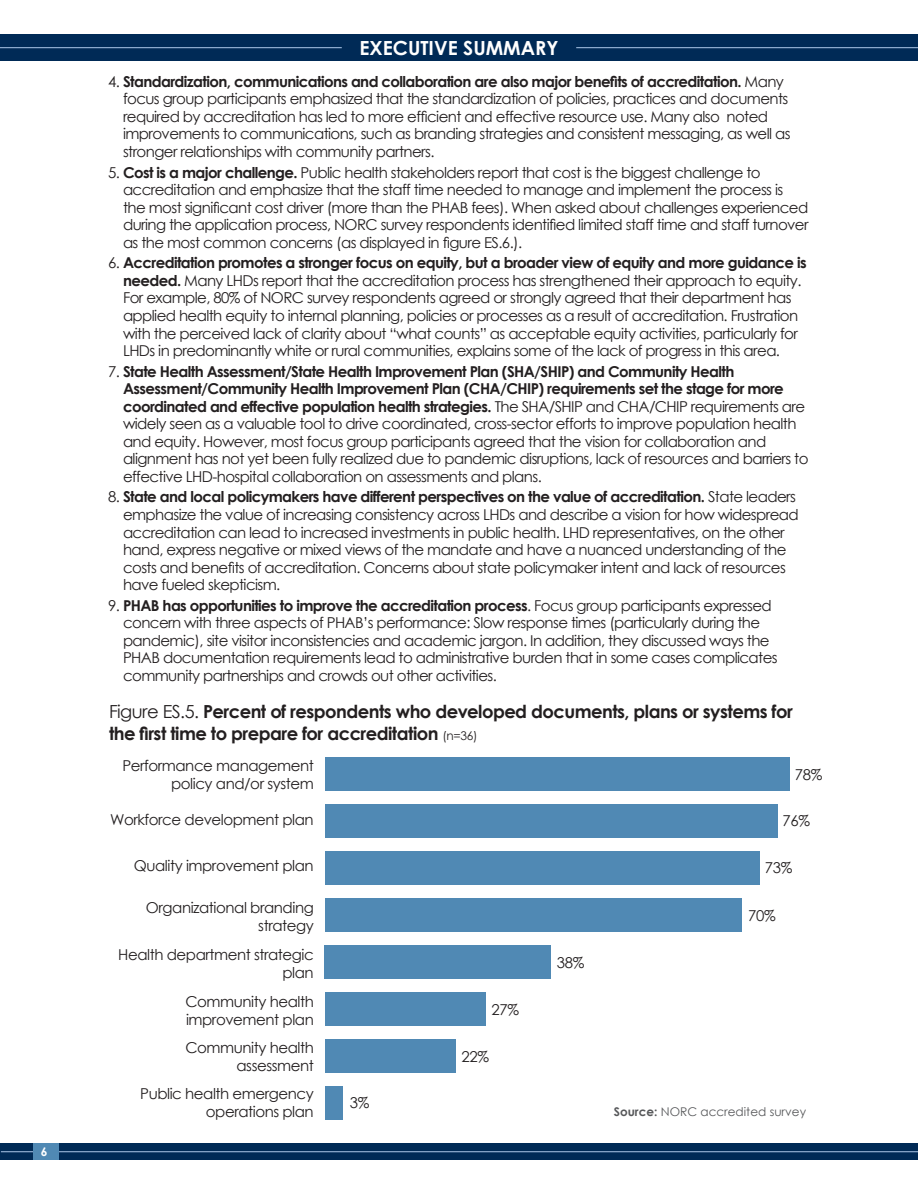
<style>
.page{position:relative;width:918px;height:1188px;background:#fff}
.page>*{position:absolute;margin:0;border:0;box-sizing:border-box;transform-origin:0 0}
.t1{font:700 19.5px "Century Gothic";color:#fff}
.t2{font:700 18px/21.6px "Century Gothic";letter-spacing:-.03em;color:#231f20}
.t3{font:15px/17.5px "Century Gothic";letter-spacing:-.04em;color:#231f20}
.t4{font:12px "Century Gothic";color:#57585a}
.t5{font:700 12px "Century Gothic";color:#fff}
.s1{font-weight:700}
.s2{font-weight:400}
.s3{font-weight:400;font-size:12px}
</style>
<div class="page">
<div style="left:0;top:1144px;width:918px;height:16px;background:#002a56"></div>
<hr style="left:1px;top:1151px;width:917px;height:1px;background:#aec9ea">
<div style="left:33px;top:1144px;width:25px;height:16px;background:#5089b4"></div>
<div style="left:325px;top:757px;width:464px;height:34px;background:#5089b4"></div>
<div style="left:325px;top:804px;width:452px;height:34px;background:#5089b4"></div>
<div style="left:325px;top:851px;width:434px;height:34px;background:#5089b4"></div>
<div style="left:325px;top:898px;width:416px;height:34px;background:#5089b4"></div>
<div style="left:325px;top:945px;width:226px;height:34px;background:#5089b4"></div>
<div style="left:325px;top:992px;width:161px;height:34px;background:#5089b4"></div>
<div style="left:325px;top:1039px;width:131px;height:34px;background:#5089b4"></div>
<div style="left:325px;top:1086px;width:18px;height:34px;background:#5089b4"></div>
<div style="left:0;top:34px;width:918px;height:27px;background:#002a56"></div>
<hr style="left:0;top:47px;width:342px;height:1px;background:#aec9ea">
<hr style="left:576px;top:47px;width:342px;height:1px;background:#aec9ea">
<p class="t5" style="left:41px;top:1143px;width:8px">6</p>
<h1 class="t1" style="left:359px;top:33px;width:201px">EXECUTIVE SUMMARY</h1>
<p class="t3" style="left:123px;top:72px;width:669px;text-indent:-15px">4. <span class="s1">Standardization, communications and collaboration are also major benefits of accreditation.</span> Many focus group participants emphasized that the standardization of policies, practices and documents required by accreditation has led to more efficient and effective resource use. Many also noted improvements to communications, such as branding strategies and consistent messaging, as well as stronger relationships with community partners.</p>
<p class="t3" style="left:123px;top:163px;width:687px;text-indent:-15px">5. <span class="s1">Cost is a major challenge.</span> Public health stakeholders report that cost is the biggest challenge to accreditation and emphasize that the staff time needed to manage and implement the process is the most significant cost driver (more than the PHAB fees). When asked about challenges experienced during the application process, NORC survey respondents identified limited staff time and staff turnover as the most common concerns (as displayed in figure ES.6.).</p>
<p class="t3" style="left:123px;top:254px;width:685px;text-indent:-15px">6. <span class="s1">Accreditation promotes a stronger focus on equity, but a broader view of equity and more guidance is needed.</span> Many LHDs report that the accreditation process has strengthened their approach to equity.<br>For example, 80% of NORC survey respondents agreed or strongly agreed that their department has applied health equity to internal planning, policies or processes as a result of accreditation. Frustration with the perceived lack of clarity about “what counts” as acceptable equity activities, particularly for LHDs in predominantly white or rural communities, explains some of the lack of progress in this area.</p>
<p class="t3" style="left:123px;top:362px;width:687px;text-indent:-15px">7. <span class="s1">State Health Assessment/State Health Improvement Plan (SHA/SHIP) and Community Health Assessment/Community Health Improvement Plan (CHA/CHIP) requirements set the stage for more coordinated and effective population health strategies.</span> The SHA/SHIP and CHA/CHIP requirements are widely seen as a valuable tool to drive coordinated, cross-sector efforts to improve population health and equity. However, most focus group participants agreed that the vision for collaboration and alignment has not yet been fully realized due to pandemic disruptions, lack of resources and barriers to effective LHD-hospital collaboration on assessments and plans.</p>
<p class="t3" style="left:123px;top:488px;width:677px;text-indent:-15px">8. <span class="s1">State and local policymakers have different perspectives on the value of accreditation.</span> State leaders emphasize the value of increasing consistency across LHDs and describe a vision for how widespread accreditation can lead to increased investments in public health. LHD representatives, on the other hand, express negative or mixed views of the mandate and have a nuanced understanding of the costs and benefits of accreditation. Concerns about state policymaker intent and lack of resources have fueled skepticism.</p>
<p class="t3" style="left:123px;top:596px;width:656px;text-indent:-15px">9. <span class="s1">PHAB has opportunities to improve the accreditation process</span>. Focus group participants expressed concern with three aspects of PHAB’s performance: Slow response times (particularly during the pandemic), site visitor inconsistencies and academic jargon. In addition, they discussed ways the PHAB documentation requirements lead to administrative burden that in some cases complicates community partnerships and crowds out other activities.</p>
<p class="t2" style="left:109px;top:700px;width:685px"><span class="s2">Figure ES.5.</span> Percent of respondents who developed documents, plans or systems for the first time to prepare for accreditation <span class="s3">(n=36)</span></p>
<p class="t3" style="left:122px;top:756px;width:193px;line-height:18px;text-align:right">Performance management policy and/or system</p>
<p class="t3" style="left:110px;top:811px;width:205px">Workforce development plan</p>
<p class="t3" style="left:134px;top:856px;width:181px">Quality improvement plan</p>
<p class="t3" style="left:146px;top:898px;width:169px;line-height:18px;text-align:right">Organizational branding strategy</p>
<p class="t3" style="left:118px;top:945px;width:197px;line-height:18px;text-align:right">Health department strategic plan</p>
<p class="t3" style="left:185px;top:993px;width:130px;line-height:18px">Community health improvement plan</p>
<p class="t3" style="left:185px;top:1038px;width:130px;line-height:18px;text-align:right">Community health assessment</p>
<p class="t3" style="left:140px;top:1084px;width:175px;line-height:18px;text-align:right">Public health emergency operations plan</p>
<p class="t3" style="left:350px;top:1094px;width:21px">3%</p>
<p class="t3" style="left:492px;top:1001px;width:29px">27%</p>
<p class="t3" style="left:461px;top:1048px;width:29px">22%</p>
<p class="t3" style="left:557px;top:953px;width:29px">38%</p>
<p class="t3" style="left:795px;top:765px;width:29px">78%</p>
<p class="t3" style="left:782px;top:811px;width:29px">76%</p>
<p class="t3" style="left:765px;top:859px;width:29px">73%</p>
<p class="t3" style="left:748px;top:907px;width:29px">70%</p>
<p class="t4" style="left:614px;top:1103px;width:194px"><span class="s1">Source:</span> NORC accredited survey</p>
</div>
